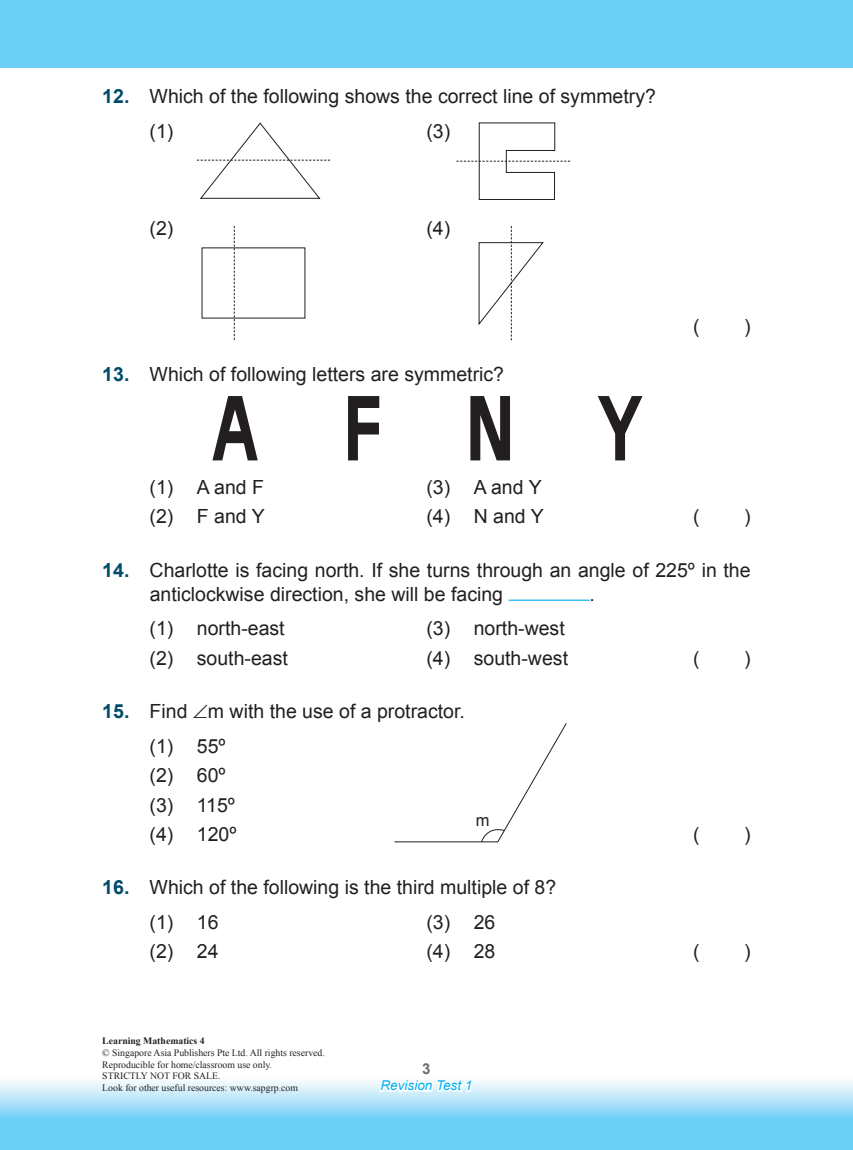
<style>
.page{position:relative;width:853px;height:1150px;background:#fff}
.page>*{position:absolute;margin:0;border:0;box-sizing:border-box;transform-origin:0 0}
.t1{font:81.9px "Antique Olive";color:#231f20;scale:.77 1}
.t2{font:19.5px/24px "Arial";color:#231f20}
.t3{font:16.5px "Arial";color:#231f20}
.t4{font:italic 13.5px "Arial";color:#00aeef}
.t5{font:9.75px/11.7px "Times New Roman";color:#231f20}
.t6{font:700 9.75px "Times New Roman";color:#231f20}
.s1{font-weight:700;color:#004b6c}
</style>
<div class="page">
<svg style="left:0;top:1080px;width:853px;height:70px;background:#93daf7"></svg>
<svg style="left:377px;top:1080px;width:98px;height:20px"></svg>
<div style="left:0;top:0;width:853px;height:68px;background:#6bcff6"></div>
<svg style="left:456px;top:122px;width:114px;height:78px"></svg>
<svg style="left:197px;top:122px;width:133px;height:77px"></svg>
<svg style="left:234px;top:226px;width:1px;height:114px"></svg>
<svg style="left:478px;top:226px;width:66px;height:114px"></svg>
<svg style="left:212px;top:396px;width:46px;height:65px"></svg>
<svg style="left:348px;top:396px;width:32px;height:65px"></svg>
<svg style="left:470px;top:396px;width:40px;height:65px"></svg>
<svg style="left:597px;top:396px;width:46px;height:65px"></svg>
<hr style="left:508px;top:599px;width:81px;height:2px;background:#00aeef">
<hr style="left:395px;top:841px;width:102px;height:1px;background:#231f20">
<svg style="left:481px;top:723px;width:86px;height:120px"></svg>
<p class="t2" style="left:102px;top:84px;width:555px"><span class="s1">1 2.</span> Which of the following shows the correct line of symmetry?</p>
<p class="t2" style="left:150px;top:119px;width:25px">(1)</p>
<p class="t2" style="left:426px;top:119px;width:25px">(3)</p>
<p class="t2" style="left:150px;top:216px;width:25px">(2)</p>
<p class="t2" style="left:426px;top:216px;width:25px">(4)</p>
<p class="t2" style="left:693px;top:314px;width:8px">(</p>
<p class="t2" style="left:744px;top:314px;width:8px">)</p>
<p class="t2" style="left:102px;top:362px;width:403px"><span class="s1">1 3.</span> Which of following letters are symmetric?</p>
<p class="t1" style="left:213px;top:375px;width:555px">AFNY</p>
<p class="t2" style="left:150px;top:475px;width:116px">(1) A and F</p>
<p class="t2" style="left:426px;top:475px;width:117px">(3) A and Y</p>
<p class="t2" style="left:150px;top:504px;width:117px">(2) F and Y</p>
<p class="t2" style="left:426px;top:504px;width:119px">(4) N and Y</p>
<p class="t2" style="left:693px;top:504px;width:8px">(</p>
<p class="t2" style="left:744px;top:504px;width:8px">)</p>
<p class="t2" style="left:150px;top:558px;width:602px;text-indent:-47px"><span class="s1">1 4.</span> Charlotte is facing north. If she turns through an angle of 225º in the anticlockwise direction, she will be facing</p>
<p class="t2" style="left:589px;top:582px;width:7px">.</p>
<p class="t2" style="left:150px;top:616px;width:137px">(1) north-east</p>
<p class="t2" style="left:426px;top:616px;width:140px">(3) north-west</p>
<p class="t2" style="left:150px;top:646px;width:140px">(2) south-east</p>
<p class="t2" style="left:426px;top:646px;width:143px">(4) south-west</p>
<p class="t2" style="left:693px;top:646px;width:8px">(</p>
<p class="t2" style="left:744px;top:646px;width:8px">)</p>
<p class="t2" style="left:102px;top:699px;width:364px"><span class="s1">1 5.</span> Find ∠m with the use of a protractor.</p>
<p class="t2" style="left:150px;top:734px;width:78px">(1) 55º</p>
<p class="t2" style="left:150px;top:763px;width:78px">(2) 60º</p>
<p class="t2" style="left:150px;top:793px;width:87px">(3) 115º</p>
<p class="t2" style="left:150px;top:822px;width:88px">(4) 120º</p>
<p class="t2" style="left:693px;top:822px;width:8px">(</p>
<p class="t2" style="left:744px;top:822px;width:8px">)</p>
<p class="t2" style="left:102px;top:875px;width:455px"><span class="s1">1 6.</span> Which of the following is the third multiple of 8?</p>
<p class="t2" style="left:150px;top:910px;width:70px">(1) 16</p>
<p class="t2" style="left:426px;top:910px;width:70px">(3) 26</p>
<p class="t2" style="left:150px;top:939px;width:70px">(2) 24</p>
<p class="t2" style="left:426px;top:939px;width:70px">(4) 28</p>
<p class="t2" style="left:693px;top:939px;width:8px">(</p>
<p class="t2" style="left:744px;top:939px;width:8px">)</p>
<p class="t3" style="left:476px;top:809px;width:15px">m</p>
<p class="t6" style="left:102px;top:1034px;width:104px">Learning Mathematics 4</p>
<p class="t5" style="left:102px;top:1046px;width:224px">© Singapore Asia Publishers Pte Ltd. All rights reserved.<br>Reproducible for home/classroom use only.<br>STRICTLY NOT FOR SALE.<br>Look for other useful resources: www.sapgrp.com</p>
<p class="t4" style="left:380px;top:1076px;width:93px">Revision Test 1</p>
</div>
